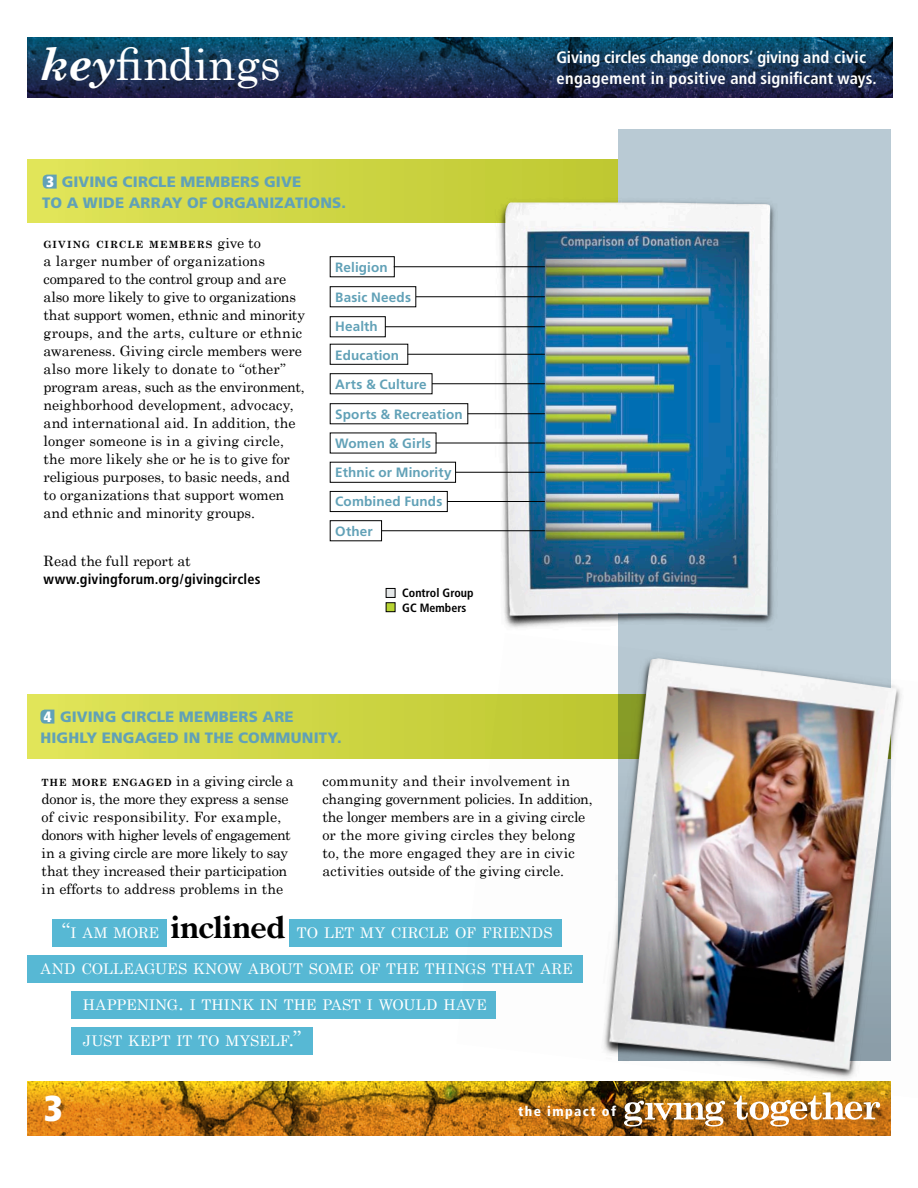
<style>
.page{position:relative;width:918px;height:1188px;background:#fff}
.page>*{position:absolute;margin:0;border:0;box-sizing:border-box;transform-origin:0 0}
.t1{font:45px "Century Schoolbook";color:#fff}
.t2{font:900 condensed 36px "Frutiger";color:#fff}
.t3{font:700 condensed 16.5px/21px "Frutiger";letter-spacing:.005em;color:#fff}
.t4{font:900 15px/21px "Frutiger";letter-spacing:.01em;color:#61a1b7}
.t5{font:900 condensed 15px "Frutiger";color:#fff}
.t6{font:14.7px "Century Schoolbook";letter-spacing:.01em;color:#fff}
.t7{font:14.25px/18px "Century Schoolbook";letter-spacing:-.005em;color:#000}
.t8{font:700 condensed 14.25px "Frutiger";letter-spacing:.01em;color:#000}
.t9{font:900 condensed 13.65px "Frutiger";letter-spacing:.1em;color:#fff}
.t10{font:700 13.5px/29.2px "Frutiger CE";letter-spacing:.01em;color:#61a1b7}
.t11{font:700 condensed 12px/14.4px "Frutiger";color:#000}
.t12{font:700 10.05px "Century Schoolbook";letter-spacing:.1em;color:#000}
.s1{font-weight:700;font-style:italic}
.s2{font-weight:400;font-size:14.25px}
.s3{font-weight:700;font-size:10.05px}
.s4{font-size:21px}
.s5{font-family:"Century Old Style Std";font-weight:700;font-size:30px;color:#000}
</style>
<div class="page">
<svg style="left:27px;top:38px;width:866px;height:60px;background:#173659"></svg>
<svg style="left:27px;top:1082px;width:864px;height:54px;background:#c17c14"></svg>
<div style="left:52px;top:919px;width:115px;height:27px;background:#57b8d4"></div>
<div style="left:290px;top:919px;width:272px;height:27px;background:#57b8d4"></div>
<div style="left:27px;top:955px;width:555px;height:27px;background:#57b8d4"></div>
<div style="left:71px;top:991px;width:424px;height:28px;background:#57b8d4"></div>
<div style="left:71px;top:1027px;width:241px;height:28px;background:#57b8d4"></div>
<svg style="left:27px;top:159px;width:591px;height:64px;background:#d0d746"></svg>
<div style="left:618px;top:130px;width:273px;height:930px;background:#b9cad4"></div>
<img style="left:468px;top:192px;width:307px;height:436px">
<div style="left:330px;top:256px;width:64px;height:21px;border:1px solid #000"></div>
<div style="left:330px;top:286px;width:86px;height:21px;border:1px solid #000"></div>
<div style="left:330px;top:316px;width:56px;height:21px;border:1px solid #000"></div>
<div style="left:330px;top:462px;width:126px;height:21px;border:1px solid #000"></div>
<div style="left:330px;top:491px;width:117px;height:21px;border:1px solid #000"></div>
<div style="left:330px;top:520px;width:52px;height:21px;border:1px solid #000"></div>
<hr style="left:394px;top:266px;width:151px;height:1px;background:#000">
<hr style="left:416px;top:296px;width:129px;height:1px;background:#000">
<hr style="left:385px;top:326px;width:160px;height:1px;background:#000">
<hr style="left:408px;top:354px;width:137px;height:1px;background:#000">
<hr style="left:432px;top:383px;width:113px;height:1px;background:#000">
<hr style="left:468px;top:413px;width:77px;height:1px;background:#000">
<hr style="left:436px;top:443px;width:109px;height:1px;background:#000">
<hr style="left:455px;top:472px;width:90px;height:1px;background:#000">
<hr style="left:447px;top:501px;width:98px;height:1px;background:#000">
<hr style="left:382px;top:530px;width:163px;height:1px;background:#000">
<svg style="left:27px;top:695px;width:429px;height:63px;background:#d3d94a"></svg>
<img style="left:456px;top:658px;width:446px;height:441px">
<div style="left:386px;top:588px;width:9px;height:9px;background:#e4e7e8"></div>
<div style="left:386px;top:588px;width:9px;height:10px;border:1px solid #000"></div>
<div style="left:386px;top:603px;width:9px;height:9px;background:#b7d333"></div>
<div style="left:386px;top:603px;width:9px;height:9px;border:1px solid #000"></div>
<svg style="left:43px;top:175px;width:14px;height:14px"></svg>
<svg style="left:40px;top:710px;width:14px;height:14px"></svg>
<img style="left:734px;top:1092px;width:146px;height:35px">
<svg style="left:624px;top:1101px;width:101px;height:25px"></svg>
<h1 class="t1" style="left:40px;top:36px;width:243px"><span class="s1">key</span>findings</h1>
<p class="t3" style="left:556px;top:46px;width:322px">Giving circles change donors’ giving and civic engagement in positive and significant ways.</p>
<p class="t4" style="left:42px;top:171px;width:306px;text-indent:20px">GIVING CIRCLE MEMBERS GIVE<br>TO A WIDE ARRAY OF ORGANIZATIONS.</p>
<p class="t5" style="left:46px;top:172px;width:9px">3</p>
<p class="t12" style="left:44px;top:239px;width:219px">GIVING CIRCLE MEMBERS <span class="s2">give to</span></p>
<p class="t7" style="left:43px;top:252px;width:263px">a larger number of organizations compared to the control group and are also more likely to give to organizations that support women, ethnic and minority groups, and the arts, culture or ethnic awareness. Giving circle members were also more likely to donate to “other” program areas, such as the environment, neighborhood development, advocacy, and international aid. In addition, the longer someone is in a giving circle, the more likely she or he is to give for religious purposes, to basic needs, and to organizations that support women and ethnic and minority groups.</p>
<p class="t7" style="left:43px;top:552px;width:149px">Read the full report at</p>
<p class="t8" style="left:43px;top:571px;width:219px">www.givingforum.org/givingcircles</p>
<p class="t10" style="left:335px;top:253px;width:129px">Religion<br>Basic Needs<br>Health<br>Education<br>Arts &amp; Culture<br>Sports &amp; Recreation<br>Women &amp; Girls<br>Ethnic or Minority<br>Combined Funds<br>Other</p>
<p class="t11" style="left:402px;top:586px;width:73px">Control Group<br>GC Members</p>
<p class="t5" style="left:44px;top:707px;width:9px">4</p>
<p class="t4" style="left:40px;top:706px;width:303px;text-indent:20px">GIVING CIRCLE MEMBERS ARE<br>HIGHLY ENGAGED IN THE COMMUNITY.</p>
<p class="t7" style="left:42px;top:771px;width:254px"><span class="s3">THE MORE ENGAGED</span> in a giving circle a donor is, the more they express a sense of civic responsibility. For example, donors with higher levels of engagement in a giving circle are more likely to say that they increased their participation in efforts to address problems in the</p>
<p class="t7" style="left:323px;top:771px;width:272px">community and their involvement in changing government policies. In addition, the longer members are in a giving circle or the more giving circles they belong to, the more engaged they are in civic activities outside of the giving circle.</p>
<p class="t6" style="left:62px;top:923px;width:492px"><span class="s4">“</span>I AM MORE <span class="s5">inclined</span> TO LET MY CIRCLE OF FRIENDS</p>
<p class="t6" style="left:41px;top:959px;width:534px">AND COLLEAGUES KNOW ABOUT SOME OF THE THINGS THAT ARE</p>
<p class="t6" style="left:83px;top:995px;width:405px">HAPPENING<span class="s4">.</span> I THINK IN THE PAST I WOULD HAVE</p>
<p class="t6" style="left:83px;top:1031px;width:220px">JUST KEPT IT TO MYSELF<span class="s4">.”</span></p>
<h2 class="t2" style="left:44px;top:1086px;width:20px">3</h2>
<p class="t9" style="left:518px;top:1104px;width:100px">the impact of</p>
</div>
